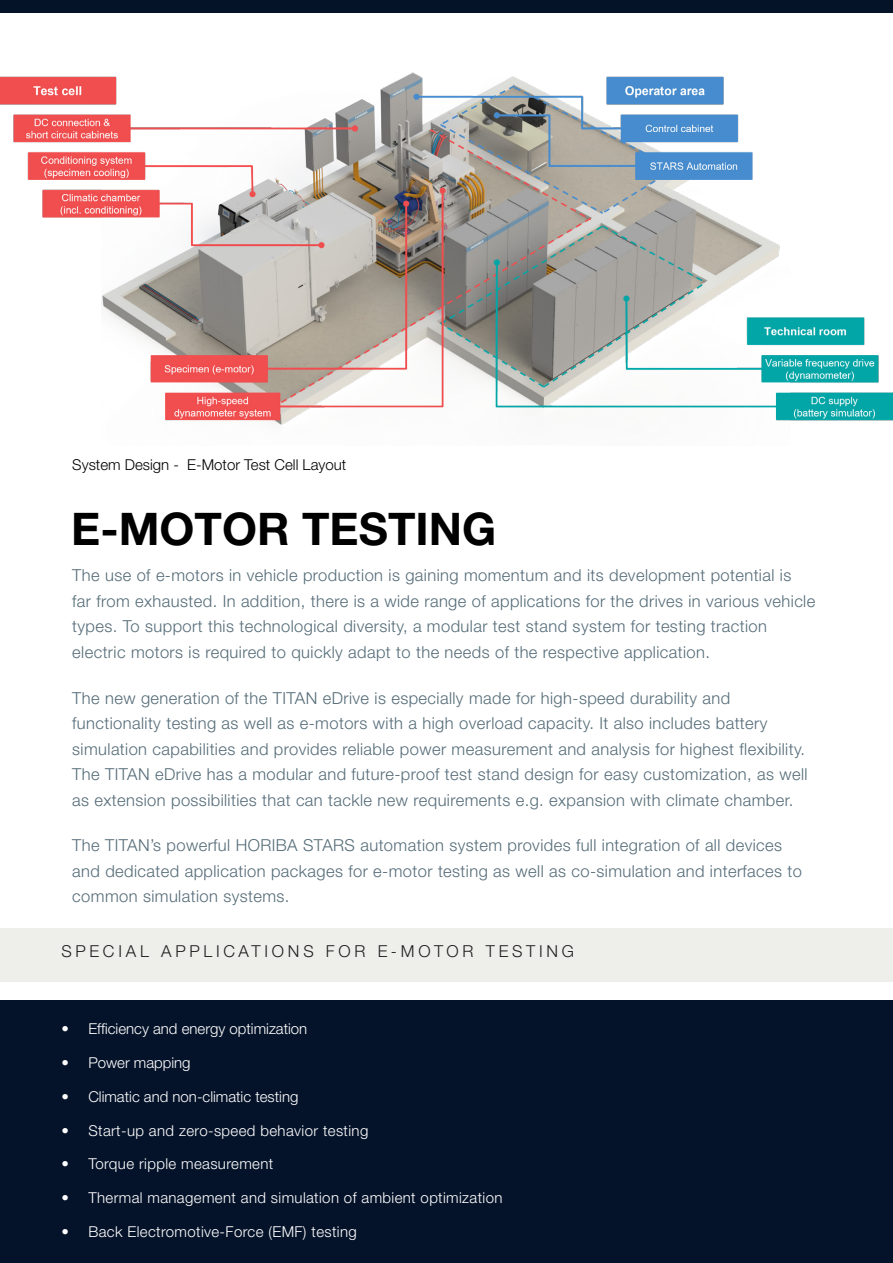
<style>
.page{position:relative;width:893px;height:1263px;background:#fff}
.page>*{position:absolute;margin:0;border:0;box-sizing:border-box;transform-origin:0 0}
.Inside_Page_Headline_Black{font:700 45px "Helvetica Neue LT Pro";color:#000}
.Inside_Page_Headline_Black-2{font:300 16.5px/25.5px "Helvetica Neue LT Pro";letter-spacing:.025em;color:#556c78}
._3_0_Intro{font:300 16.5px "Helvetica Neue LT Pro";letter-spacing:.23em;color:#231f20}
.t1{font:300 15px "Helvetica Neue LT Pro";letter-spacing:.025em;color:#fff}
.t2{font:300 15px "Helvetica Neue LT Pro";color:#fff}
.Sub_Headline_1{font:300 15px "Helvetica Neue LT Pro";color:#000}
</style>
<div class="page">
<div style="left:0;top:1001px;width:893px;height:262px;background:#05132a"></div>
<div style="left:0;top:929px;width:893px;height:53px;background:#eeefeb"></div>
<hr style="left:892px;top:535px;width:1px;height:53px;background:#eeefeb">
<img style="left:0;top:72px;width:893px;height:353px">
<div style="left:0;top:0;width:893px;height:13px;background:#051329"></div>
<p class="Sub_Headline_1" style="left:72px;top:455px;width:275px">System Design - E-Motor Test Cell Layout</p>
<p class="Inside_Page_Headline_Black" style="left:71px;top:501px;width:426px">E-MOTOR TESTING</p>
<p class="Inside_Page_Headline_Black-2" style="left:72px;top:562px;width:744px">The use of e-motors in vehicle production is gaining momentum and its development potential is<br>far from exhausted. In addition, there is a wide range of applications for the drives in various vehicle types. To support this technological diversity, a modular test stand system for testing traction electric motors is required to quickly adapt to the needs of the respective application.</p>
<p class="Inside_Page_Headline_Black-2" style="left:72px;top:684px;width:737px">The new generation of the TITAN eDrive is especially made for high-speed durability and functionality testing as well as e-motors with a high overload capacity. It also includes battery simulation capabilities and provides reliable power measurement and analysis for highest flexibility.<br>The TITAN eDrive has a modular and future-proof test stand design for easy customization, as well as extension possibilities that can tackle new requirements e.g. expansion with climate chamber.</p>
<p class="Inside_Page_Headline_Black-2" style="left:72px;top:832px;width:731px">The TITAN’s powerful HORIBA STARS automation system provides full integration of all devices and dedicated application packages for e-motor testing as well as co-simulation and interfaces to common simulation systems.</p>
<p class="_3_0_Intro" style="left:61px;top:941px;width:514px">SPECIAL APPLICATIONS FOR E-MOTOR TESTING</p>
<p class="t2" style="left:61px;top:1020px;width:247px">• Efficiency and energy optimization</p>
<p class="t2" style="left:61px;top:1053px;width:131px">• Power mapping</p>
<p class="t2" style="left:61px;top:1087px;width:239px">• Climatic and non-climatic testing</p>
<p class="t1" style="left:61px;top:1121px;width:308px">• Start-up and zero-speed behavior testing</p>
<p class="t1" style="left:61px;top:1155px;width:213px">• Torque ripple measurement</p>
<p class="t1" style="left:61px;top:1188px;width:443px">• Thermal management and simulation of ambient optimization</p>
<p class="t1" style="left:61px;top:1222px;width:297px">• Back Electromotive-Force (EMF) testing</p>
</div>
